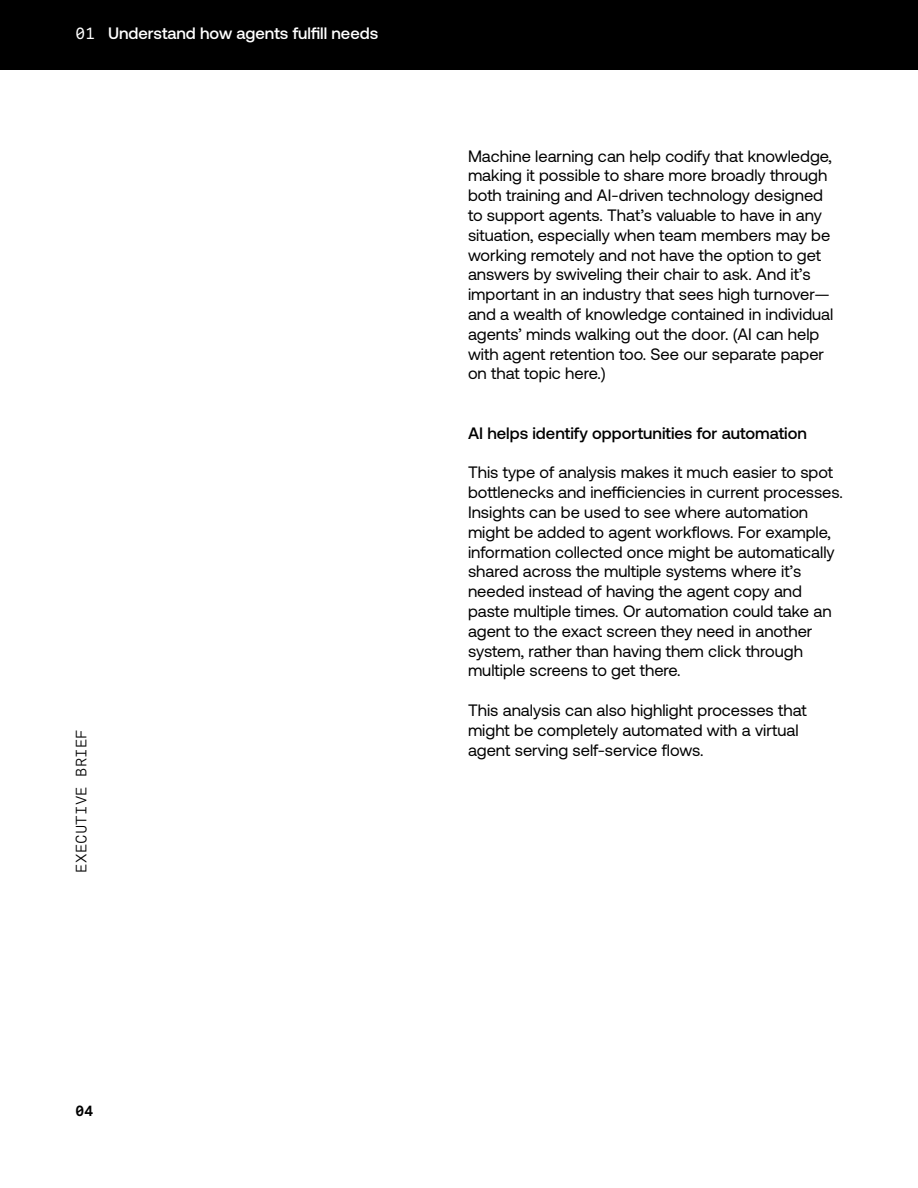
<style>
.page{position:relative;width:918px;height:1188px;background:#fff}
.page>*{position:absolute;margin:0;border:0;box-sizing:border-box;transform-origin:0 0}
.t1{font:16.5px/19.8px "Aeonik";color:#000}
.t2{font:500 16.5px "Aeonik";color:#000}
.t3{font:500 16.5px "Aeonik";color:#fff}
.t4{font:15px "Messina Sans Mono";letter-spacing:.01em;color:#000}
.t5{font:700 15px "Messina Sans Mono";color:#000}
.s1{font-family:"Messina Sans Mono";font-weight:400}
</style>
<div class="page">
<div style="left:0;top:0;width:918px;height:69px;background:#000"></div>
<p class="t3" style="left:75px;top:24px;width:305px"><span class="s1">01</span> Understand how agents fulfill needs</p>
<p class="t4" style="left:70px;top:873px;width:145px;rotate:-90deg">EXECUTIVE BRIEF</p>
<p class="t1" style="left:468px;top:146px;width:367px">Machine learning can help codify that knowledge, making it possible to share more broadly through both training and AI-driven technology designed to support agents. That’s valuable to have in any situation, especially when team members may be working remotely and not have the option to get answers by swiveling their chair to ask. And it’s important in an industry that sees high turnover— and a wealth of knowledge contained in individual agents’ minds walking out the door. (AI can help with agent retention too. See our separate paper on that topic here.)</p>
<p class="t2" style="left:468px;top:424px;width:341px">AI helps identify opportunities for automation</p>
<p class="t1" style="left:468px;top:463px;width:377px">This type of analysis makes it much easier to spot bottlenecks and inefficiencies in current processes.<br>Insights can be used to see where automation might be added to agent workflows. For example, information collected once might be automatically shared across the multiple systems where it’s needed instead of having the agent copy and paste multiple times. Or automation could take an agent to the exact screen they need in another system, rather than having them click through multiple screens to get there.</p>
<p class="t1" style="left:468px;top:700px;width:340px">This analysis can also highlight processes that might be completely automated with a virtual agent serving self-service flows.</p>
<p class="t5" style="left:75px;top:1098px;width:20px">04</p>
</div>
